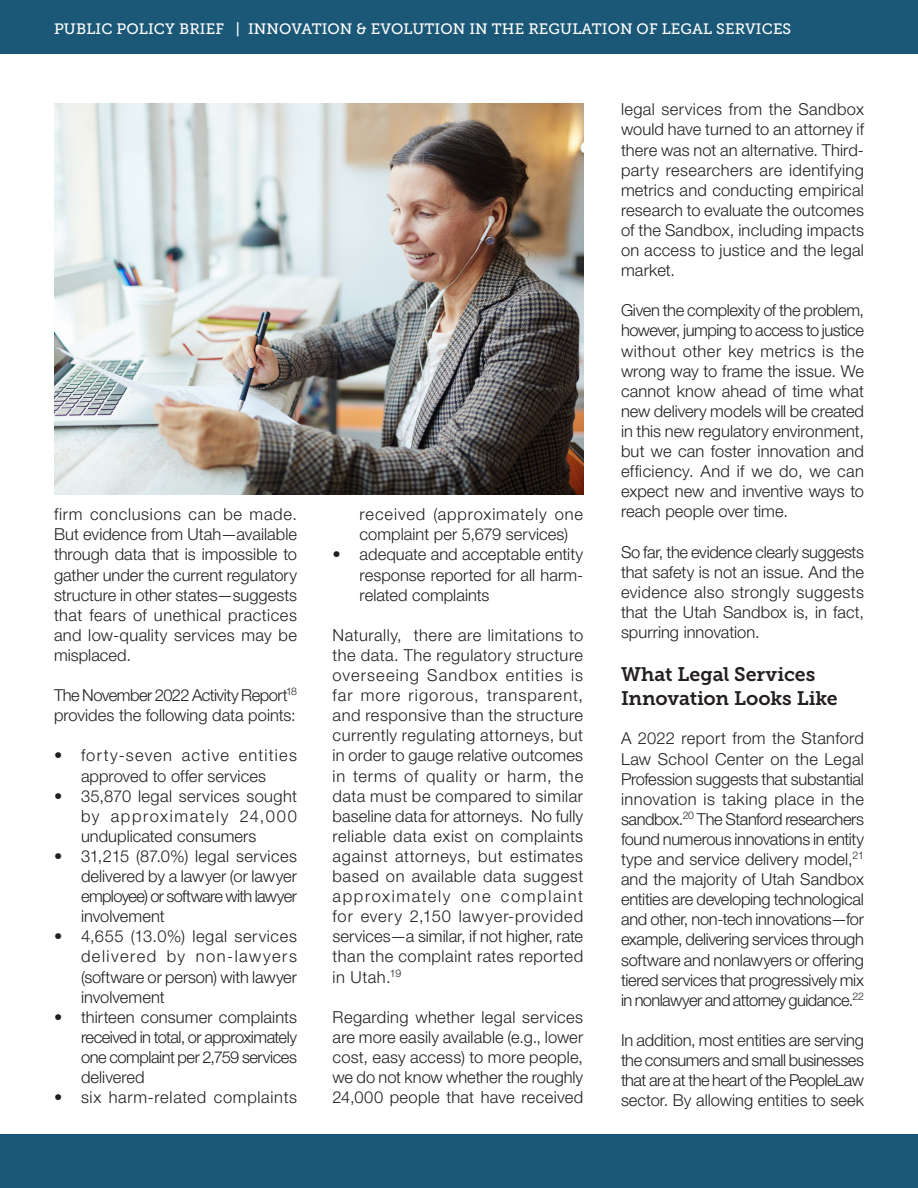
<style>
.page{position:relative;width:918px;height:1188px;background:#fff}
.page>*{position:absolute;margin:0;border:0;box-sizing:border-box;transform-origin:0 0}
.t1{font:19.5px/23.4px "Museo Slab 700";letter-spacing:-.005em;color:#231f20}
.t2{font:300 16.5px/20.1px "Helvetica Neue LT Pro";letter-spacing:.005em;color:#231f20;text-align:justify}
.t3{font:300 16.5px/20.1px "Helvetica Neue LT Pro";letter-spacing:.035em;color:#231f20}
.t4{font:300 16.5px/20.1px "Helvetica Neue LT Pro";letter-spacing:.06em;color:#231f20;text-align:center}
.t5{font:300 16.5px "Helvetica Neue LT Pro";letter-spacing:.04em;color:#231f20}
.t6{font:15px "Museo Slab 500";letter-spacing:.01em;color:#fff}
</style>
<div class="page">
<div style="left:0;top:1134px;width:918px;height:54px;background:#1b5877"></div>
<div style="left:0;top:0;width:918px;height:54px;background:#1b5877"></div>
<img style="left:54px;top:104px;width:529px;height:391px">
<p class="t6" style="left:54px;top:20px;width:739px">PUBLIC POLICY BRIEF | INNOVATION &amp; EVOLUTION IN THE REGULATION OF LEGAL SERVICES</p>
<p class="t2" style="left:54px;top:504px;width:245px">firm conclusions can be made.<br>But evidence from Utah—available through data that is impossible to gather under the current regulatory structure in other states—suggests that fears of unethical practices and low-quality services may be misplaced.</p>
<p class="t2" style="left:54px;top:685px;width:244px">The November 2022 Activity Report<sup>18 </sup>provides the following data points:</p>
<p class="t4" style="left:54px;top:745px;width:245px">• forty-seven active entities approved to offer services</p>
<p class="t2" style="left:81px;top:785px;width:218px;text-indent:-27px">• 35,870 legal services sought by approximately 24,000 unduplicated consumers</p>
<p class="t2" style="left:81px;top:846px;width:218px;text-indent:-27px">• 31,215 (87.0%) legal services delivered by a lawyer (or lawyer employee) or software with lawyer involvement</p>
<p class="t2" style="left:81px;top:926px;width:218px;text-indent:-27px">• 4,655 (13.0%) legal services delivered by non-lawyers (software or person) with lawyer involvement</p>
<p class="t2" style="left:81px;top:1006px;width:218px;text-indent:-27px">• thirteen consumer complaints received in total, or approximately one complaint per 2,759 services delivered</p>
<p class="t5" style="left:54px;top:1087px;width:245px">• six harm-related complaints</p>
<p class="t3" style="left:360px;top:504px;width:225px">received (approximately one complaint per 5,679 services)</p>
<p class="t2" style="left:360px;top:544px;width:225px;text-indent:-27px">• adequate and acceptable entity response reported for all harm&shy;related complaints</p>
<p class="t2" style="left:333px;top:625px;width:252px">Naturally, there are limitations to the data. The regulatory structure overseeing Sandbox entities is far more rigorous, transparent, and responsive than the structure currently regulating attorneys, but in order to gauge relative outcomes in terms of quality or harm, the data must be compared to similar baseline data for attorneys. No fully reliable data exist on complaints against attorneys, but estimates based on available data suggest approximately one complaint for every 2,150 lawyer-provided services—a similar, if not higher, rate than the complaint rates reported in Utah.<sup>19</sup></p>
<p class="t2" style="left:333px;top:1006px;width:252px">Regarding whether legal services are more easily available (e.g., lower cost, easy access) to more people, we do not know whether the roughly 24,000 people that have received</p>
<p class="t2" style="left:621px;top:99px;width:245px">legal services from the Sandbox would have turned to an attorney if there was not an alternative. Third&shy;party researchers are identifying metrics and conducting empirical research to evaluate the outcomes of the Sandbox, including impacts on access to justice and the legal market.</p>
<p class="t2" style="left:621px;top:300px;width:245px">Given the complexity of the problem, however, jumping to access to justice without other key metrics is the wrong way to frame the issue. We cannot know ahead of time what new delivery models will be created in this new regulatory environment, but we can foster innovation and efficiency. And if we do, we can expect new and inventive ways to reach people over time.</p>
<p class="t2" style="left:621px;top:541px;width:245px">So far, the evidence clearly suggests that safety is not an issue. And the evidence also strongly suggests that the Utah Sandbox is, in fact, spurring innovation.</p>
<p class="t1" style="left:621px;top:663px;width:218px">What Legal Services<br>Innovation Looks Like</p>
<p class="t2" style="left:621px;top:728px;width:245px">A 2022 report from the Stanford Law School Center on the Legal Profession suggests that substantial innovation is taking place in the sandbox.<sup>20</sup> The Stanford researchers found numerous innovations in entity type and service delivery model,<sup>21 </sup>and the majority of Utah Sandbox entities are developing technological and other, non-tech innovations—for example, delivering services through software and nonlawyers or offering tiered services that progressively mix in nonlawyer and attorney guidance.<sup>22</sup></p>
<p class="t2" style="left:621px;top:1030px;width:245px">In addition, most entities are serving the consumers and small businesses that are at the heart of the PeopleLaw sector. By allowing entities to seek</p>
</div>
